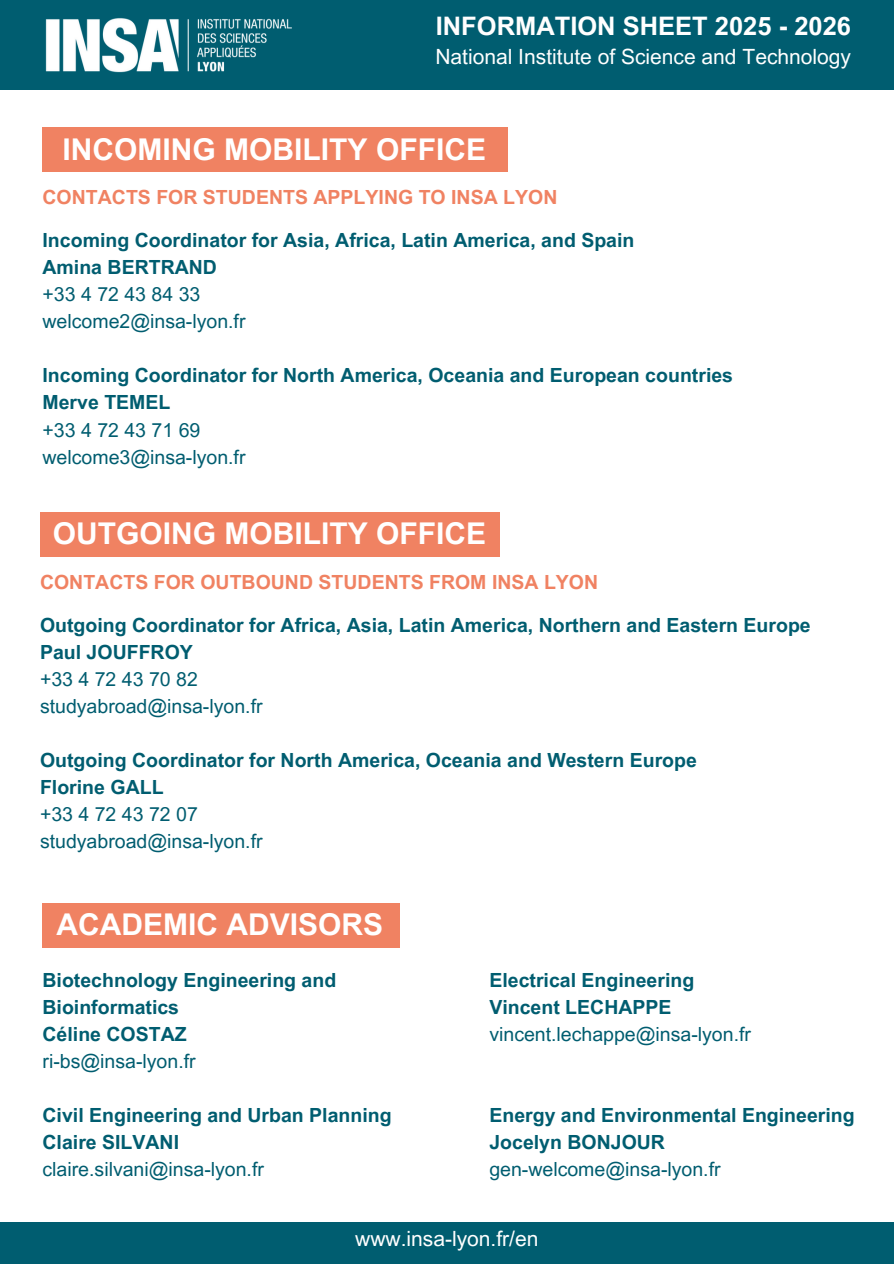
<style>
.page{position:relative;width:894px;height:1264px;background:#fff}
.page>*{position:absolute;margin:0;border:0;box-sizing:border-box;transform-origin:0 0}
.t1{font:700 30px "Arial MT Pro";color:#fff}
.t2{font:700 25.5px "Arial MT Pro";color:#fff}
.t3{font:21px "Arial MT Pro";color:#fff}
.t4{font:700 19.5px/27px "Arial MT Pro";color:#005d70}
.t5{font:19.5px "Arial MT Pro";color:#005d70}
.t6{font:700 19.5px "Arial MT Pro";color:#f08262}
</style>
<div class="page">
<div style="left:0;top:0;width:893px;height:89px;background:#005d70"></div>
<img style="left:45px;top:18px;width:247px;height:55px">
<div style="left:0;top:1221px;width:893px;height:42px;background:#005d70"></div>
<div style="left:40px;top:512px;width:207px;height:45px;background:#f08262"></div>
<div style="left:103px;top:512px;width:207px;height:45px;background:#f08262"></div>
<div style="left:293px;top:512px;width:207px;height:45px;background:#f08262"></div>
<div style="left:43px;top:127px;width:206px;height:45px;background:#f08262"></div>
<div style="left:106px;top:127px;width:206px;height:45px;background:#f08262"></div>
<div style="left:287px;top:127px;width:206px;height:45px;background:#f08262"></div>
<div style="left:369px;top:127px;width:138px;height:45px;background:#f08262"></div>
<div style="left:43px;top:902px;width:206px;height:45px;background:#f08262"></div>
<div style="left:193px;top:902px;width:206px;height:45px;background:#f08262"></div>
<p class="t2" style="left:435px;top:16px;width:417px">INFORMATION SHEET 2025 - 2026</p>
<h2 class="t3" style="left:435px;top:49px;width:417px">National Institute of Science and Technology</h2>
<p class="t1" style="left:62px;top:138px;width:425px">INCOMING MOBILITY OFFICE</p>
<h3 class="t6" style="left:43px;top:190px;width:516px">CONTACTS FOR STUDENTS APPLYING TO INSA LYON</h3>
<p class="t4" style="left:43px;top:229px;width:593px">Incoming Coordinator for Asia, Africa, Latin America, and Spain</p>
<p class="t4" style="left:43px;top:256px;width:176px">Amina BERTRAND</p>
<p class="t5" style="left:43px;top:287px;width:159px">+33 4 72 43 84 33</p>
<p class="t5" style="left:43px;top:314px;width:204px">welcome2@insa-lyon.fr</p>
<p class="t4" style="left:43px;top:364px;width:692px">Incoming Coordinator for North America, Oceania and European countries</p>
<p class="t4" style="left:43px;top:391px;width:129px">Merve TEMEL</p>
<p class="t5" style="left:43px;top:422px;width:159px">+33 4 72 43 71 69</p>
<h1 class="t5" style="left:43px;top:449px;width:204px">welcome3@insa-lyon.fr</h1>
<h1 class="t1" style="left:53px;top:522px;width:435px">OUTGOING MOBILITY OFFICE</h1>
<h3 class="t6" style="left:40px;top:575px;width:559px">CONTACTS FOR OUTBOUND STUDENTS FROM INSA LYON</h3>
<p class="t4" style="left:40px;top:614px;width:772px">Outgoing Coordinator for Africa, Asia, Latin America, Northern and Eastern Europe</p>
<p class="t4" style="left:40px;top:641px;width:154px">Paul JOUFFROY</p>
<p class="t5" style="left:40px;top:672px;width:159px">+33 4 72 43 70 82</p>
<p class="t5" style="left:40px;top:699px;width:224px">studyabroad@insa-lyon.fr</p>
<p class="t4" style="left:40px;top:749px;width:658px">Outgoing Coordinator for North America, Oceania and Western Europe</p>
<p class="t4" style="left:40px;top:776px;width:125px">Florine GALL</p>
<p class="t5" style="left:40px;top:807px;width:159px">+33 4 72 43 72 07</p>
<p class="t5" style="left:40px;top:834px;width:224px">studyabroad@insa-lyon.fr</p>
<h1 class="t1" style="left:56px;top:913px;width:328px">ACADEMIC ADVISORS</h1>
<p class="t4" style="left:43px;top:969px;width:295px">Biotechnology Engineering and<br>Bioinformatics</p>
<p class="t4" style="left:43px;top:1023px;width:146px">Céline COSTAZ</p>
<p class="t5" style="left:43px;top:1053px;width:155px">ri-bs@insa-lyon.fr</p>
<p class="t4" style="left:43px;top:1104px;width:350px">Civil Engineering and Urban Planning</p>
<p class="t4" style="left:43px;top:1131px;width:138px">Claire SILVANI</p>
<p class="t5" style="left:43px;top:1161px;width:223px">claire.silvani@insa-lyon.fr</p>
<p class="t4" style="left:489px;top:969px;width:206px">Electrical Engineering</p>
<p class="t4" style="left:489px;top:996px;width:183px">Vincent LECHAPPE</p>
<p class="t5" style="left:489px;top:1026px;width:263px">vincent.lechappe@insa-lyon.fr</p>
<p class="t4" style="left:489px;top:1104px;width:367px">Energy and Environmental Engineering</p>
<p class="t4" style="left:489px;top:1131px;width:177px">Jocelyn BONJOUR</p>
<p class="t5" style="left:489px;top:1161px;width:233px">gen-welcome@insa-lyon.fr</p>
<p class="t3" style="left:355px;top:1230px;width:185px">www.insa-lyon.fr/en</p>
</div>
